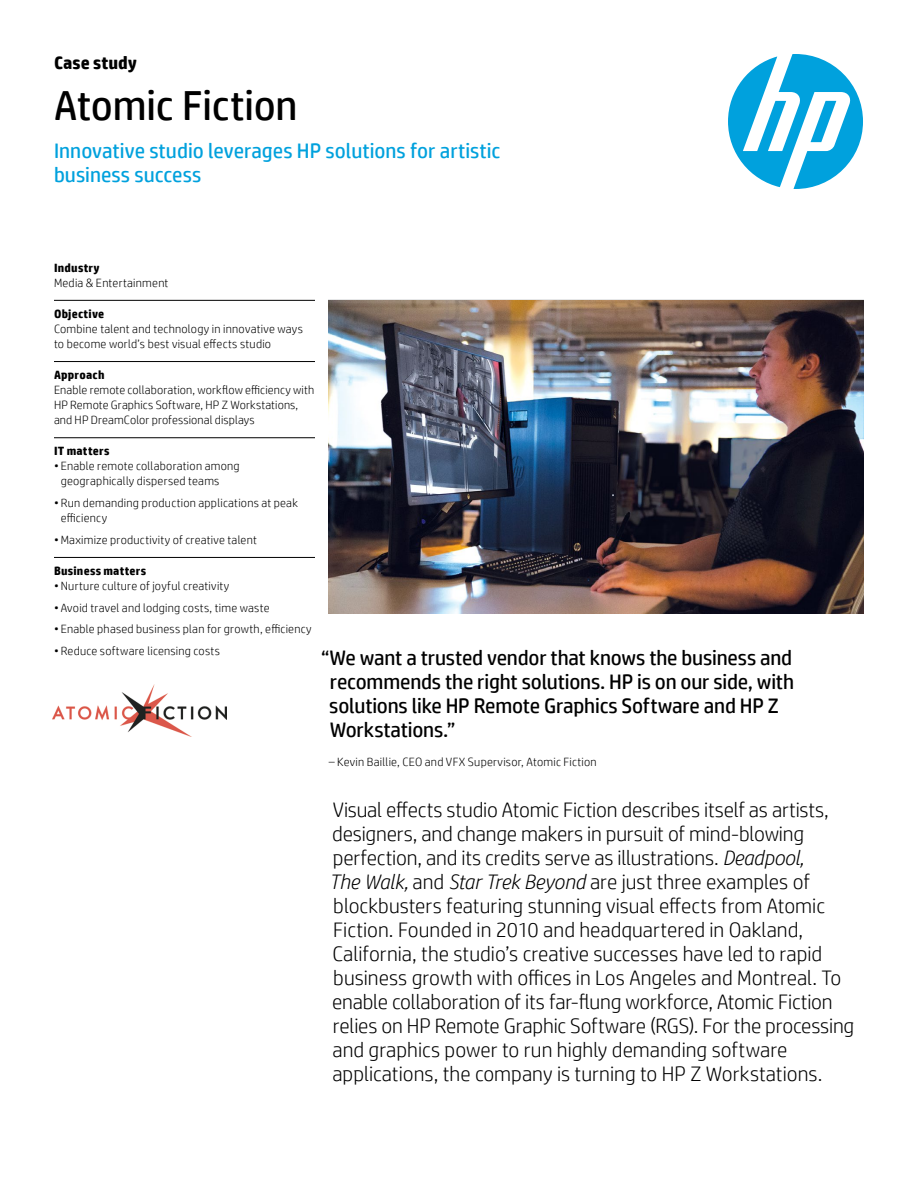
<style>
.page{position:relative;width:918px;height:1188px;background:#fff}
.page>*{position:absolute;margin:0;border:0;box-sizing:border-box;transform-origin:0 0}
.Headline_28_30{font:42px "HP Simplified";letter-spacing:-.005em;color:#000}
.Cover_quote_attribut{font:300 21px/24px "HP Simplified";letter-spacing:-.005em;color:#000}
.Cover_quote_14_16{font:21px/24px "HP Simplified";letter-spacing:-.01em;color:#000}
.Subhead_14_16_bold_b{font:21px/24px "HP Simplified";color:#00a1dd}
.Docment_type_12_14{font:700 18px "HP Simplified";letter-spacing:.005em;color:#000}
.Sidebar_body_w__rule{font:300 12px/15px "HP Simplified";letter-spacing:.02em;color:#000}
.Sidebar_header{font:700 12px "HP Simplified";letter-spacing:.02em;color:#000}
.Cover_quote_attribut-2{font:300 12px "HP Simplified";letter-spacing:.02em;color:#000}
.s1{font-style:italic}
</style>
<div class="page">
<svg style="left:728px;top:54px;width:135px;height:135px"></svg>
<img style="left:53px;top:684px;width:173px;height:53px">
<img style="left:329px;top:300px;width:535px;height:313px">
<hr style="left:54px;top:300px;width:261px;height:1px;background:#000">
<hr style="left:54px;top:361px;width:261px;height:1px;background:#000">
<hr style="left:54px;top:437px;width:261px;height:1px;background:#000">
<hr style="left:54px;top:557px;width:261px;height:1px;background:#000">
<p class="Docment_type_12_14" style="left:54px;top:52px;width:85px">Case study</p>
<p class="Headline_28_30" style="left:54px;top:82px;width:245px">Atomic Fiction</p>
<p class="Subhead_14_16_bold_b" style="left:54px;top:138px;width:448px">Innovative studio leverages HP solutions for artistic business success</p>
<p class="Sidebar_header" style="left:54px;top:260px;width:47px">Industry</p>
<p class="Sidebar_body_w__rule" style="left:54px;top:275px;width:116px">Media &amp; Entertainment</p>
<p class="Sidebar_header" style="left:54px;top:307px;width:52px">Objective</p>
<p class="Sidebar_body_w__rule" style="left:54px;top:321px;width:250px">Combine talent and technology in innovative ways to become world’s best visual effects studio</p>
<p class="Sidebar_header" style="left:54px;top:368px;width:52px">Approach</p>
<p class="Sidebar_body_w__rule" style="left:54px;top:382px;width:262px">Enable remote collaboration, workflow efficiency with<br>HP Remote Graphics Software, HP Z Workstations, and HP DreamColor professional displays</p>
<p class="Sidebar_header" style="left:54px;top:444px;width:57px">IT matters</p>
<p class="Sidebar_body_w__rule" style="left:61px;top:458px;width:180px;text-indent:-7px">• Enable remote collaboration among geographically dispersed teams</p>
<p class="Sidebar_body_w__rule" style="left:61px;top:495px;width:239px;text-indent:-7px">• Run demanding production applications at peak efficiency</p>
<p class="Sidebar_body_w__rule" style="left:54px;top:532px;width:204px">•Maximize productivity of creative talent</p>
<p class="Sidebar_header" style="left:54px;top:564px;width:94px">Business matters</p>
<p class="Sidebar_body_w__rule" style="left:54px;top:578px;width:177px">• Nurture culture of joyful creativity</p>
<p class="Sidebar_body_w__rule" style="left:54px;top:600px;width:217px">• Avoid travel and lodging costs, time waste</p>
<p class="Sidebar_body_w__rule" style="left:54px;top:622px;width:259px">• Enable phased business plan for growth, efficiency</p>
<p class="Sidebar_body_w__rule" style="left:54px;top:643px;width:167px">• Reduce software licensing costs</p>
<p class="Cover_quote_14_16" style="left:329px;top:646px;width:466px;text-indent:-8px">“We want a trusted vendor that knows the business and recommends the right solutions. HP is on our side, with solutions like HP Remote Graphics Software and HP Z Workstations.”</p>
<p class="Cover_quote_attribut-2" style="left:329px;top:755px;width:270px">– Kevin Baillie, CEO and VFX Supervisor, Atomic Fiction</p>
<p class="Cover_quote_attribut" style="left:330px;top:797px;width:526px">Visual effects studio Atomic Fiction describes itself as artists, designers, and change makers in pursuit of mind-blowing perfection, and its credits serve as illustrations. <span class="s1">Deadpool,<br>The Walk,</span> and <span class="s1">Star Trek Beyond</span> are just three examples of blockbusters featuring stunning visual effects from Atomic Fiction. Founded in 2010 and headquartered in Oakland, California, the studio’s creative successes have led to rapid business growth with offices in Los Angeles and Montreal. To enable collaboration of its far-flung workforce, Atomic Fiction relies on HP Remote Graphic Software (RGS). For the processing and graphics power to run highly demanding software applications, the company is turning to HP Z Workstations.</p>
</div>
